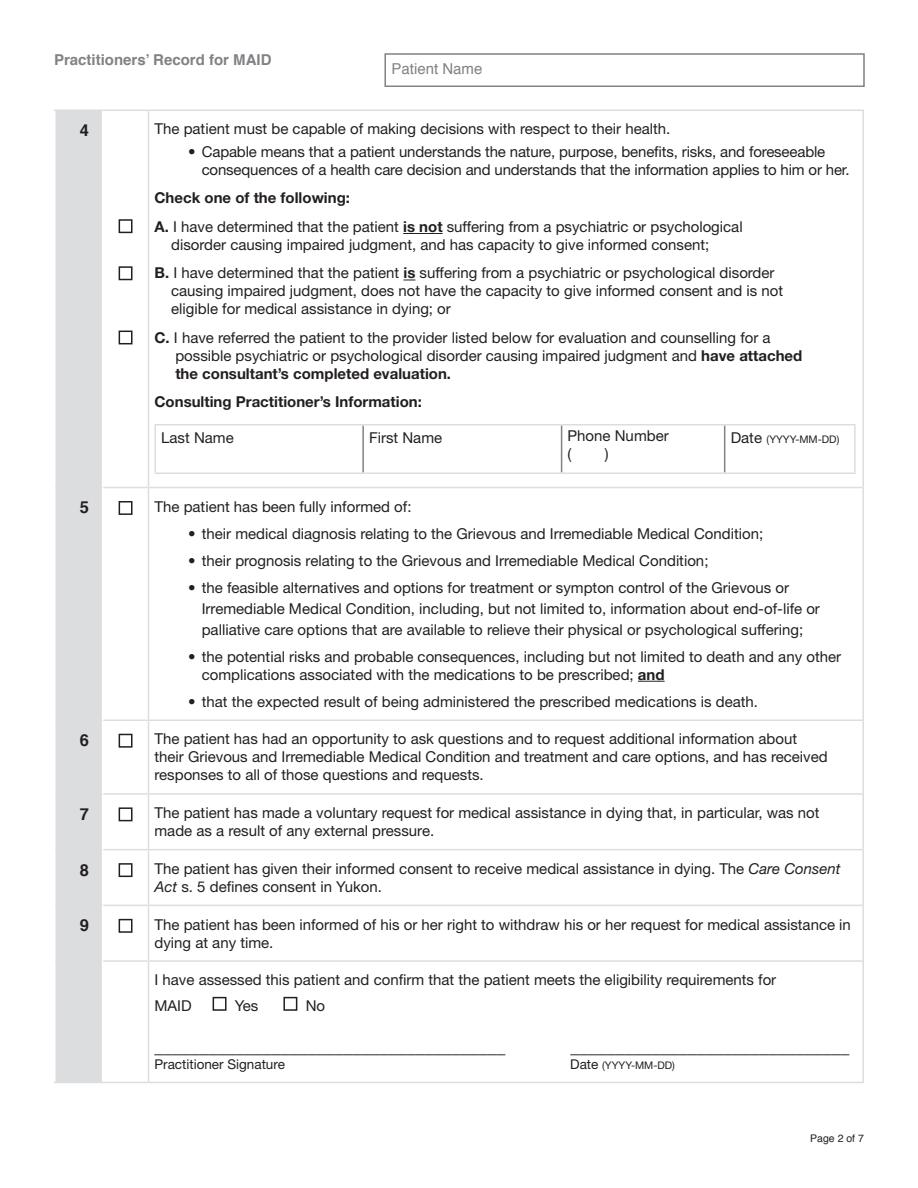
<style>
.page{position:relative;width:918px;height:1188px;background:#fff}
.page>*{position:absolute;margin:0;border:0;box-sizing:border-box;transform-origin:0 0}
.t1{font:18px "Helvetica Neue LT Std";color:#231f20}
.t2{font:700 16.5px "Helvetica";color:#231f20}
.t3{font:15px/18px "Helvetica Neue LT Std";color:#231f20}
.t4{font:700 15px "Helvetica Neue LT Std";color:#231f20}
.t5{font:700 15px "Helvetica";color:#808285}
.t6{font:15px "Helvetica";color:#808285}
.t7{font:13.5px "Helvetica Neue LT Std";color:#231f20}
.t8{font:10.5px "Helvetica Neue LT Std";color:#231f20}
.t9{font:10.5px "Helvetica";color:#231f20}
.s1{font-weight:700}
.s2{font-size:15px}
.s3{font-style:italic}
.s4{font-size:13.5px}
</style>
<div class="page">
<div style="left:384px;top:53px;width:481px;height:34px;border:2px solid #808285"></div>
<div style="left:56px;top:111px;width:46px;height:971px;background:#dcdddf"></div>
<hr style="left:148px;top:111px;width:1px;height:376px;background:#dcdddf">
<hr style="left:862px;top:111px;width:2px;height:377px;background:#dcdddf">
<hr style="left:148px;top:488px;width:1px;height:231px;background:#dcdddf">
<hr style="left:862px;top:488px;width:2px;height:232px;background:#dcdddf">
<hr style="left:148px;top:721px;width:1px;height:72px;background:#dcdddf">
<hr style="left:862px;top:720px;width:2px;height:74px;background:#dcdddf">
<hr style="left:148px;top:795px;width:1px;height:54px;background:#dcdddf">
<hr style="left:862px;top:794px;width:2px;height:56px;background:#dcdddf">
<hr style="left:148px;top:850px;width:1px;height:55px;background:#dcdddf">
<hr style="left:862px;top:850px;width:2px;height:55px;background:#dcdddf">
<hr style="left:148px;top:906px;width:1px;height:54px;background:#dcdddf">
<hr style="left:862px;top:905px;width:2px;height:56px;background:#dcdddf">
<hr style="left:148px;top:962px;width:1px;height:120px;background:#dcdddf">
<hr style="left:862px;top:961px;width:2px;height:121px;background:#dcdddf">
<hr style="left:103px;top:110px;width:46px;height:1px;background:#dcdddf">
<hr style="left:148px;top:110px;width:716px;height:1px;background:#dcdddf">
<hr style="left:103px;top:487px;width:46px;height:1px;background:#dcdddf">
<hr style="left:148px;top:487px;width:714px;height:1px;background:#dcdddf">
<hr style="left:103px;top:719px;width:46px;height:2px;background:#dcdddf">
<hr style="left:148px;top:719px;width:714px;height:2px;background:#dcdddf">
<hr style="left:103px;top:793px;width:46px;height:2px;background:#dcdddf">
<hr style="left:148px;top:793px;width:714px;height:2px;background:#dcdddf">
<hr style="left:103px;top:849px;width:46px;height:1px;background:#dcdddf">
<hr style="left:148px;top:849px;width:714px;height:1px;background:#dcdddf">
<hr style="left:103px;top:905px;width:46px;height:1px;background:#dcdddf">
<hr style="left:148px;top:905px;width:714px;height:1px;background:#dcdddf">
<hr style="left:103px;top:960px;width:46px;height:2px;background:#dcdddf">
<hr style="left:148px;top:960px;width:714px;height:2px;background:#dcdddf">
<hr style="left:103px;top:1082px;width:46px;height:1px;background:#dcdddf">
<hr style="left:148px;top:1082px;width:716px;height:1px;background:#dcdddf">
<hr style="left:54px;top:110px;width:49px;height:1px;background:#dcdddf">
<hr style="left:56px;top:487px;width:46px;height:1px;background:#dcdddf">
<hr style="left:56px;top:719px;width:46px;height:2px;background:#dcdddf">
<hr style="left:56px;top:793px;width:46px;height:2px;background:#dcdddf">
<hr style="left:56px;top:849px;width:46px;height:1px;background:#dcdddf">
<hr style="left:56px;top:905px;width:46px;height:1px;background:#dcdddf">
<hr style="left:56px;top:960px;width:46px;height:2px;background:#dcdddf">
<hr style="left:54px;top:1082px;width:49px;height:1px;background:#dcdddf">
<div style="left:119px;top:219px;width:14px;height:14px;border:2px solid #231f20"></div>
<div style="left:119px;top:266px;width:14px;height:14px;border:2px solid #231f20"></div>
<div style="left:119px;top:331px;width:14px;height:13px;border:2px solid #231f20"></div>
<hr style="left:403px;top:233px;width:40px;height:1px;background:#231f20">
<svg style="left:403px;top:280px;width:12px;height:1px"></svg>
<hr style="left:362px;top:425px;width:2px;height:48px;background:#808285">
<hr style="left:561px;top:425px;width:1px;height:48px;background:#808285">
<hr style="left:724px;top:425px;width:1px;height:48px;background:#808285">
<hr style="left:154px;top:424px;width:209px;height:1px;background:#dcdddf">
<hr style="left:154px;top:425px;width:2px;height:48px;background:#dcdddf">
<hr style="left:363px;top:424px;width:199px;height:1px;background:#dcdddf">
<hr style="left:562px;top:424px;width:163px;height:1px;background:#dcdddf">
<hr style="left:725px;top:424px;width:131px;height:1px;background:#dcdddf">
<hr style="left:854px;top:425px;width:2px;height:48px;background:#dcdddf">
<hr style="left:154px;top:473px;width:209px;height:1px;background:#dcdddf">
<hr style="left:363px;top:473px;width:199px;height:1px;background:#dcdddf">
<hr style="left:562px;top:473px;width:163px;height:1px;background:#dcdddf">
<hr style="left:725px;top:473px;width:131px;height:1px;background:#dcdddf">
<div style="left:119px;top:501px;width:14px;height:14px;border:2px solid #231f20"></div>
<svg style="left:638px;top:681px;width:27px;height:1px"></svg>
<div style="left:119px;top:734px;width:14px;height:14px;border:2px solid #231f20"></div>
<div style="left:119px;top:807px;width:14px;height:14px;border:2px solid #231f20"></div>
<div style="left:119px;top:863px;width:14px;height:14px;border:2px solid #231f20"></div>
<div style="left:119px;top:919px;width:14px;height:14px;border:2px solid #231f20"></div>
<div style="left:213px;top:997px;width:13px;height:14px;border:2px solid #231f20"></div>
<div style="left:283px;top:997px;width:14px;height:14px;border:2px solid #231f20"></div>
<p class="t5" style="left:54px;top:48px;width:219px">Practitioners’ Record for MAID</p>
<p class="t6" style="left:392px;top:57px;width:92px">Patient Name</p>
<p class="t2" style="left:80px;top:117px;width:11px">4</p>
<p class="t3" style="left:154px;top:120px;width:517px">The patient must be capable of making decisions with respect to their health.</p>
<p class="t3" style="left:202px;top:142px;width:649px;text-indent:-14px">• Capable means that a patient understands the nature, purpose, benefits, risks, and foreseeable consequences of a health care decision and understands that the information applies to him or her.</p>
<p class="t3" style="left:154px;top:184px;width:590px;line-height:28.5px"><span class="s1">Check one of the following:<br>A.</span> I have determined that the patient <span class="s1">is not</span> suffering from a psychiatric or psychological</p>
<p class="t3" style="left:154px;top:230px;width:622px;line-height:28.5px;text-indent:17px">disorder causing impaired judgment, and has capacity to give informed consent;<br><span class="s1">B.</span> I have determined that the patient <span class="s1">is</span> suffering from a psychiatric or psychological disorder</p>
<p class="t3" style="left:171px;top:282px;width:614px">causing impaired judgment, does not have the capacity to give informed consent and is not eligible for medical assistance in dying; or</p>
<p class="t3" style="left:175px;top:328px;width:629px;text-indent:-21px"><span class="s1">C.</span> I have referred the patient to the provider listed below for evaluation and counselling for a possible psychiatric or psychological disorder causing impaired judgment and <span class="s1">have attached the consultant’s completed evaluation.</span></p>
<p class="t4" style="left:154px;top:393px;width:269px">Consulting Practitioner’s Information:</p>
<p class="t3" style="left:161px;top:428px;width:74px">Last Name</p>
<p class="t3" style="left:369px;top:428px;width:75px">First Name</p>
<p class="t3" style="left:568px;top:427px;width:103px">Phone Number (</p>
<p class="t8" style="left:731px;top:433px;width:110px"><span class="s2">Date</span> (YYYY-MM-DD)</p>
<p class="t3" style="left:605px;top:445px;width:5px">)</p>
<p class="t2" style="left:80px;top:494px;width:11px">5</p>
<p class="t3" style="left:154px;top:497px;width:259px">The patient has been fully informed of:</p>
<p class="t3" style="left:188px;top:524px;width:576px">• their medical diagnosis relating to the Grievous and Irremediable Medical Condition;</p>
<p class="t3" style="left:188px;top:551px;width:522px">• their prognosis relating to the Grievous and Irremediable Medical Condition;</p>
<p class="t3" style="left:202px;top:577px;width:620px;line-height:21px;text-indent:-14px">• the feasible alternatives and options for treatment or sympton control of the Grievous or<br>Irremediable Medical Condition, including, but not limited to, information about end-of-life or palliative care options that are available to relieve their physical or psychological suffering;</p>
<p class="t3" style="left:202px;top:647px;width:641px;text-indent:-14px">• the potential risks and probable consequences, including but not limited to death and any other complications associated with the medications to be prescribed; <span class="s1">and</span></p>
<p class="t3" style="left:188px;top:692px;width:571px">• that the expected result of being administered the prescribed medications is death.</p>
<p class="t2" style="left:80px;top:727px;width:11px">6</p>
<p class="t3" style="left:154px;top:730px;width:675px">The patient has had an opportunity to ask questions and to request additional information about their Grievous and Irremediable Medical Condition and treatment and care options, and has received responses to all of those questions and requests.</p>
<p class="t2" style="left:80px;top:801px;width:11px">7</p>
<p class="t3" style="left:154px;top:804px;width:667px">The patient has made a voluntary request for medical assistance in dying that, in particular, was not made as a result of any external pressure.</p>
<p class="t2" style="left:80px;top:856px;width:11px">8</p>
<p class="t3" style="left:154px;top:859px;width:688px">The patient has given their informed consent to receive medical assistance in dying. The <span class="s3">Care Consent<br>Act</span> s. 5 defines consent in Yukon.</p>
<p class="t2" style="left:80px;top:912px;width:11px">9</p>
<p class="t3" style="left:154px;top:915px;width:698px">The patient has been informed of his or her right to withdraw his or her request for medical assistance in dying at any time.</p>
<p class="t3" style="left:154px;top:967px;width:623px;line-height:25.5px">I have assessed this patient and confirm that the patient meets the eligibility requirements for<br>MAID</p>
<p class="t3" style="left:235px;top:996px;width:25px">Yes</p>
<p class="t3" style="left:306px;top:996px;width:21px">No</p>
<p class="t1" style="left:154px;top:1036px;width:352px">_______________________________________</p>
<p class="t1" style="left:571px;top:1036px;width:280px">_______________________________</p>
<p class="t7" style="left:154px;top:1056px;width:132px">Practitioner Signature</p>
<p class="t8" style="left:570px;top:1059px;width:106px"><span class="s4">Date</span> (YYYY-MM-DD)</p>
<p class="t9" style="left:810px;top:1130px;width:55px">Page 2 of 7</p>
</div>
